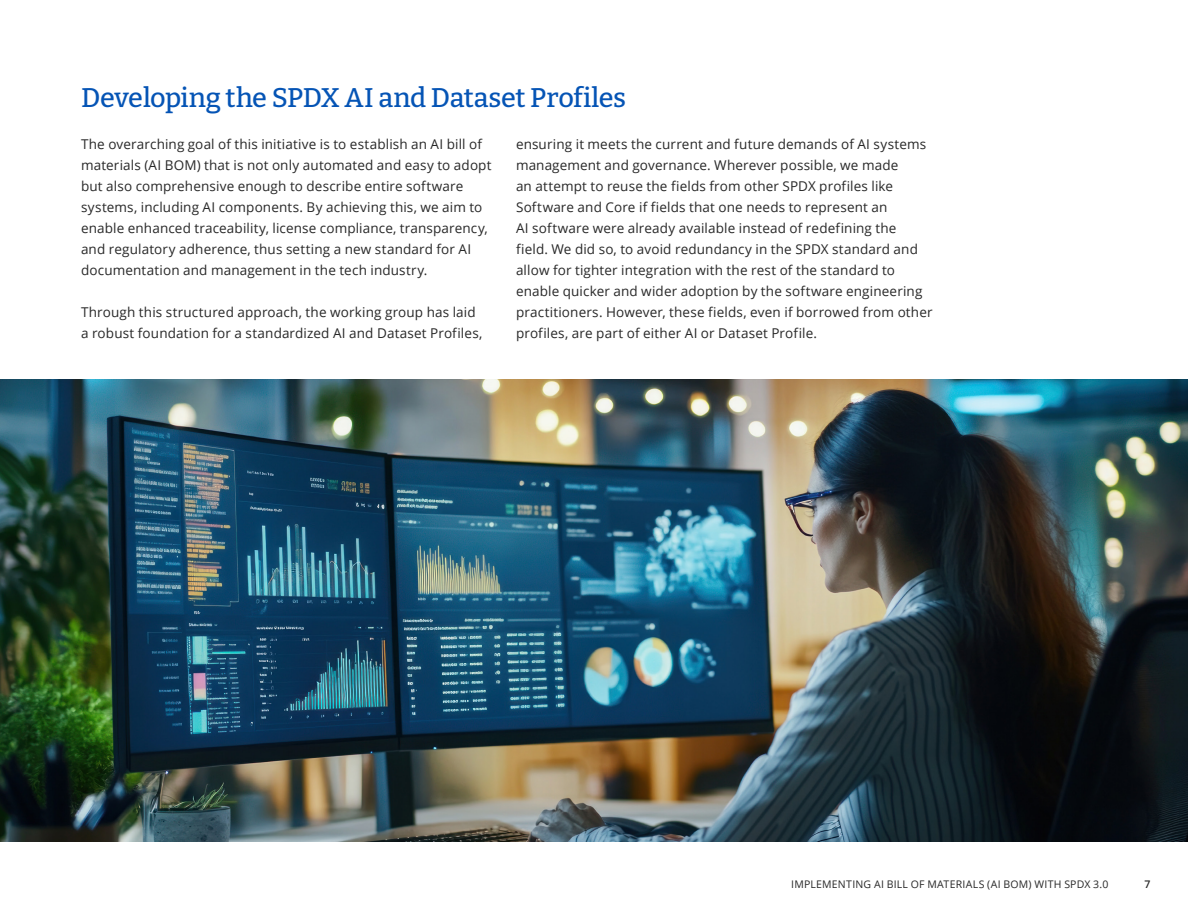
<style>
.page{position:relative;width:1188px;height:918px;background:#fff}
.page>*{position:absolute;margin:0;border:0;box-sizing:border-box;transform-origin:0 0}
.t1{font:500 27px "Bitter";letter-spacing:-.015em;color:#0554b5}
.t2{font:13.5px/21px "Open Sans";letter-spacing:.01em;color:#282828}
.t3{font:10.5px "Open Sans";letter-spacing:.025em;color:#282828}
.t4{font:600 10.5px "Open Sans";color:#282828}
</style>
<div class="page">
<img style="left:0;top:380px;width:1188px;height:462px">
<h2 class="t1" style="left:81px;top:80px;width:547px">Developing the SPDX AI and Dataset Profiles</h2>
<p class="t2" style="left:81px;top:133px;width:412px">The overarching goal of this initiative is to establish an AI bill of materials (AI BOM) that is not only automated and easy to adopt but also comprehensive enough to describe entire software systems, including AI components. By achieving this, we aim to enable enhanced traceability, license compliance, transparency, and regulatory adherence, thus setting a new standard for AI documentation and management in the tech industry.</p>
<p class="t2" style="left:81px;top:301px;width:403px">Through this structured approach, the working group has laid a robust foundation for a standardized AI and Dataset Profiles,</p>
<p class="t2" style="left:516px;top:133px;width:418px">ensuring it meets the current and future demands of AI systems management and governance. Wherever possible, we made<br>an attempt to reuse the fields from other SPDX profiles like Software and Core if fields that one needs to represent an<br>AI software were already available instead of redefining the<br>field. We did so, to avoid redundancy in the SPDX standard and allow for tighter integration with the rest of the standard to enable quicker and wider adoption by the software engineering practitioners. However, these fields, even if borrowed from other profiles, are part of either AI or Dataset Profile.</p>
<p class="t3" style="left:791px;top:877px;width:319px">IMPLEMENTING AI BILL OF MATERIALS (AI BOM) WITH SPDX 3.0</p>
<p class="t4" style="left:1145px;top:877px;width:7px">7</p>
</div>
